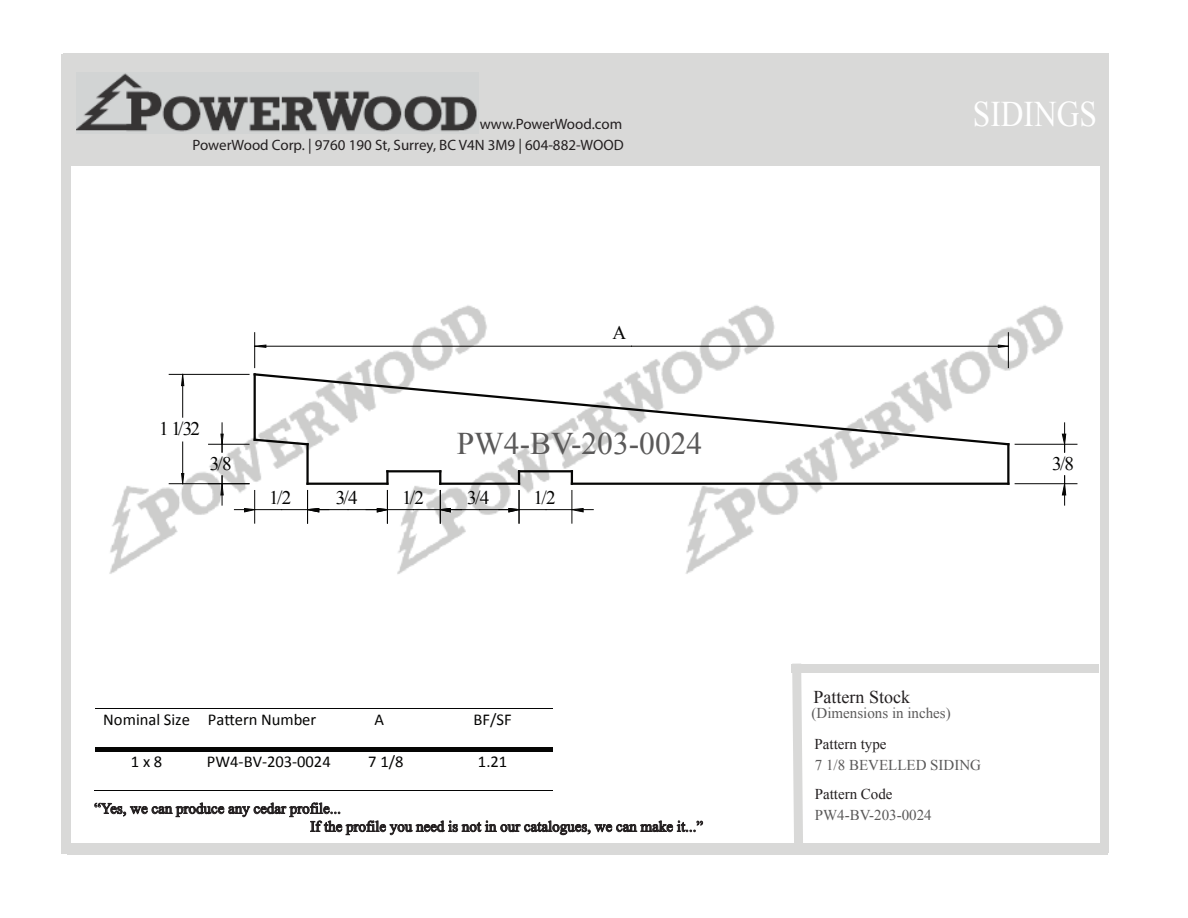
<style>
.page{position:relative;width:1188px;height:918px;background:#fff}
.page>*{position:absolute;margin:0;border:0;box-sizing:border-box;transform-origin:0 0}
.t1{font:36px "Times New Roman";color:#fff;scale:.87 1}
.t2{font:31.5px "Times New Roman";color:#5a5959}
.t3{font:19.2px "Times New Roman";color:#050504}
.t4{font:18px "Times New Roman";color:#231f20}
.t5{font:16.5px "Calibri";color:#050504}
.t6{font:15px/18px "Times New Roman";color:#231f20}
.t7{font:15px/20.5px "Myriad Pro";color:#231f20;text-align:right}
.t8{font:15px "Times New Roman";color:#5a5959}
</style>
<div class="page">
<img style="left:109px;top:305px;width:969px;height:368px">
<div style="left:64px;top:53px;width:1038px;height:113px;background:#d9d9d8"></div>
<img style="left:77px;top:73px;width:400px;height:59px">
<div style="left:62px;top:55px;width:9px;height:799px;background:#d9d9d8"></div>
<div style="left:1100px;top:53px;width:9px;height:800px;background:#d9d9d8"></div>
<div style="left:792px;top:664px;width:307px;height:9px;background:#d9d9d8"></div>
<div style="left:67px;top:844px;width:1041px;height:11px;background:#d9d9d8"></div>
<svg style="left:792px;top:673px;width:11px;height:171px"></svg>
<svg style="left:94px;top:803px;width:609px;height:32px"></svg>
<hr style="left:440px;top:483px;width:79px;height:2px;background:#050504">
<hr style="left:1007px;top:444px;width:2px;height:40px;background:#050504">
<svg style="left:252px;top:372px;width:759px;height:75px"></svg>
<hr style="left:306px;top:444px;width:3px;height:40px;background:#050504">
<svg style="left:252px;top:437px;width:58px;height:10px"></svg>
<svg style="left:386px;top:471px;width:3px;height:13px"></svg>
<svg style="left:439px;top:471px;width:2px;height:13px"></svg>
<svg style="left:518px;top:471px;width:2px;height:13px"></svg>
<svg style="left:571px;top:471px;width:2px;height:13px"></svg>
<hr style="left:387px;top:470px;width:53px;height:2px;background:#050504">
<hr style="left:519px;top:470px;width:53px;height:2px;background:#050504">
<hr style="left:308px;top:483px;width:79px;height:2px;background:#050504">
<hr style="left:572px;top:483px;width:436px;height:2px;background:#050504">
<hr style="left:1015px;top:483px;width:62px;height:1px;background:#050504">
<hr style="left:1015px;top:444px;width:62px;height:1px;background:#050504">
<svg style="left:1062px;top:423px;width:4px;height:29px"></svg>
<svg style="left:1062px;top:476px;width:4px;height:29px"></svg>
<hr style="left:572px;top:490px;width:1px;height:33px;background:#050504">
<hr style="left:519px;top:490px;width:1px;height:33px;background:#050504">
<hr style="left:450px;top:509px;width:30px;height:1px;background:#050504">
<svg style="left:480px;top:508px;width:113px;height:5px"></svg>
<hr style="left:440px;top:490px;width:1px;height:33px;background:#050504">
<hr style="left:387px;top:490px;width:1px;height:33px;background:#050504">
<hr style="left:254px;top:490px;width:1px;height:33px;background:#050504">
<hr style="left:307px;top:490px;width:1px;height:33px;background:#050504">
<svg style="left:234px;top:508px;width:228px;height:5px"></svg>
<hr style="left:209px;top:444px;width:40px;height:1px;background:#050504">
<svg style="left:220px;top:476px;width:4px;height:29px"></svg>
<svg style="left:220px;top:423px;width:4px;height:29px"></svg>
<hr style="left:169px;top:483px;width:80px;height:1px;background:#050504">
<hr style="left:169px;top:374px;width:80px;height:1px;background:#050504">
<hr style="left:182px;top:442px;width:1px;height:32px;background:#050504">
<hr style="left:182px;top:386px;width:1px;height:31px;background:#050504">
<svg style="left:181px;top:473px;width:4px;height:11px"></svg>
<svg style="left:181px;top:374px;width:4px;height:12px"></svg>
<hr style="left:254px;top:333px;width:1px;height:35px;background:#050504">
<hr style="left:1008px;top:333px;width:1px;height:35px;background:#050504">
<hr style="left:266px;top:346px;width:366px;height:1px;background:#050504">
<hr style="left:632px;top:346px;width:366px;height:1px;background:#050504">
<svg style="left:254px;top:344px;width:13px;height:4px"></svg>
<svg style="left:997px;top:344px;width:12px;height:4px"></svg>
<hr style="left:95px;top:708px;width:104px;height:1px;background:#050504">
<hr style="left:199px;top:708px;width:127px;height:1px;background:#050504">
<hr style="left:327px;top:708px;width:106px;height:1px;background:#050504">
<hr style="left:433px;top:708px;width:120px;height:1px;background:#050504">
<div style="left:95px;top:747px;width:104px;height:5px;background:#050504"></div>
<svg style="left:199px;top:747px;width:4px;height:5px"></svg>
<div style="left:203px;top:747px;width:123px;height:5px;background:#050504"></div>
<svg style="left:326px;top:747px;width:5px;height:5px"></svg>
<div style="left:331px;top:747px;width:8px;height:5px;background:#050504"></div>
<svg style="left:339px;top:747px;width:5px;height:5px"></svg>
<div style="left:344px;top:747px;width:89px;height:5px;background:#050504"></div>
<svg style="left:433px;top:747px;width:4px;height:5px"></svg>
<div style="left:437px;top:747px;width:116px;height:5px;background:#050504"></div>
<hr style="left:94px;top:790px;width:105px;height:1px;background:#050504">
<hr style="left:198px;top:790px;width:141px;height:1px;background:#050504">
<hr style="left:339px;top:790px;width:94px;height:1px;background:#050504">
<hr style="left:432px;top:790px;width:121px;height:1px;background:#050504">
<p class="t7" style="left:193px;top:114px;width:433px">www.PowerWood.com<br>PowerWood Corp. | 9760 190 St, Surrey, BC V4N 3M9 | 604-882-WOOD</p>
<p class="t3" style="left:159px;top:416px;width:43px">1 1/32</p>
<p class="t3" style="left:210px;top:451px;width:23px">3/8</p>
<p class="t3" style="left:612px;top:320px;width:15px">A</p>
<h2 class="t2" style="left:457px;top:422px;width:247px">PW4-BV-203-0024</h2>
<p class="t3" style="left:269px;top:485px;width:23px">1/2</p>
<p class="t3" style="left:336px;top:485px;width:23px">3/4</p>
<p class="t3" style="left:402px;top:485px;width:23px">1/2</p>
<p class="t3" style="left:467px;top:485px;width:23px">3/4</p>
<p class="t3" style="left:534px;top:485px;width:23px">1/2</p>
<p class="t5" style="left:103px;top:709px;width:215px">Nominal Size Pattern Number</p>
<p class="t5" style="left:375px;top:709px;width:11px">A</p>
<p class="t5" style="left:474px;top:709px;width:40px">BF/SF</p>
<p class="t5" style="left:131px;top:751px;width:33px">1x8</p>
<p class="t5" style="left:207px;top:751px;width:125px">PW4-BV-203-0024</p>
<p class="t5" style="left:368px;top:751px;width:37px">7 1/8</p>
<p class="t5" style="left:478px;top:751px;width:31px">1.21</p>
<h1 class="t1" style="left:973px;top:90px;width:144px">SIDINGS</h1>
<p class="t3" style="left:1052px;top:451px;width:23px">3/8</p>
<p class="t4" style="left:814px;top:684px;width:98px">Pattern Stock</p>
<p class="t8" style="left:812px;top:703px;width:141px">(Dimensions in inches)</p>
<p class="t6" style="left:815px;top:735px;width:74px">Pattern type</p>
<p class="t8" style="left:815px;top:755px;width:168px">7 1/8 BEVELLED SIDING</p>
<p class="t6" style="left:815px;top:784px;width:79px">Pattern Code</p>
<p class="t6" style="left:310px;top:799px;width:394px;text-indent:-216px">“Yes, we can produce any cedar profile...<br>If the profile you need is not in our catalogues, we can make it...”</p>
<p class="t8" style="left:815px;top:805px;width:118px">PW4-BV-203-0024</p>
</div>
